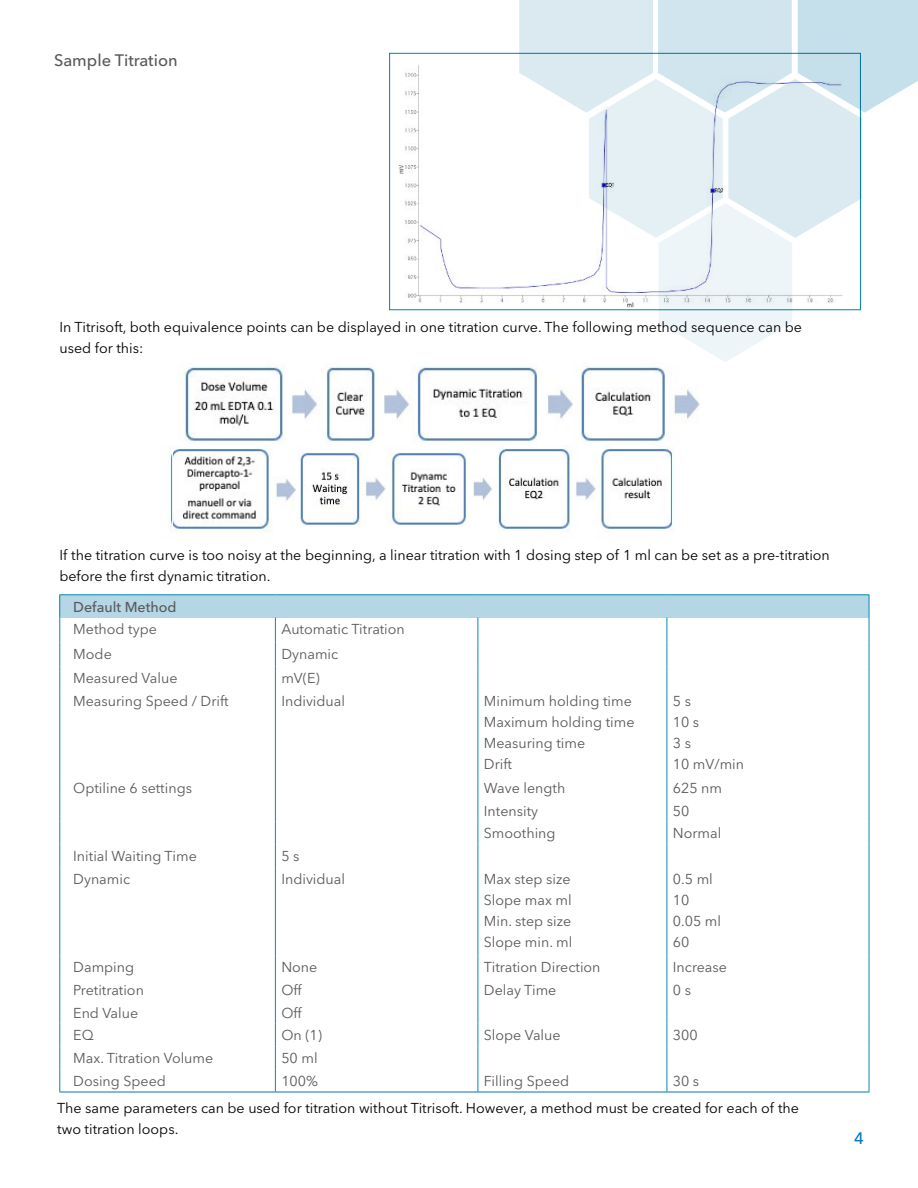
<style>
.page{position:relative;width:918px;height:1188px;background:#fff}
.page>*{position:absolute;margin:0;border:0;box-sizing:border-box;transform-origin:0 0}
.t1{font:500 16.5px "Avenir Next LT Pro";color:#58595b}
.t2{font:500 16.5px "Avenir Next LT Pro";color:#0077be}
.t3{font:14.25px "Avenir Next LT Pro";color:#58595b}
.t4{font:14.25px/20.7px "Avenir Next LT Pro";color:#000}
.t5{font:500 14.25px "Avenir Next LT Pro";color:#58595b}
</style>
<div class="page">
<img style="left:399px;top:64px;width:120px;height:239px">
<svg style="left:519px;top:0;width:399px;height:362px"></svg>
<img style="left:178px;top:365px;width:522px;height:78px">
<img style="left:169px;top:445px;width:506px;height:86px">
<div style="left:60px;top:595px;width:809px;height:23px;background:#b4d6e5"></div>
<hr style="left:59px;top:594px;width:216px;height:1px;background:#008ab1">
<hr style="left:275px;top:594px;width:203px;height:1px;background:#008ab1">
<hr style="left:478px;top:594px;width:189px;height:1px;background:#008ab1">
<hr style="left:667px;top:594px;width:202px;height:1px;background:#008ab1">
<svg style="left:59px;top:595px;width:1px;height:94px"></svg>
<svg style="left:869px;top:595px;width:1px;height:94px"></svg>
<hr style="left:59px;top:689px;width:1px;height:87px;background:#008ab1">
<hr style="left:869px;top:689px;width:1px;height:87px;background:#008ab1">
<svg style="left:59px;top:776px;width:1px;height:91px"></svg>
<svg style="left:869px;top:776px;width:1px;height:91px"></svg>
<hr style="left:59px;top:867px;width:1px;height:88px;background:#008ab1">
<hr style="left:869px;top:867px;width:1px;height:88px;background:#008ab1">
<svg style="left:275px;top:618px;width:1px;height:71px"></svg>
<svg style="left:478px;top:618px;width:1px;height:71px"></svg>
<svg style="left:667px;top:618px;width:1px;height:71px"></svg>
<hr style="left:275px;top:689px;width:1px;height:87px;background:#008ab1">
<hr style="left:478px;top:689px;width:1px;height:87px;background:#008ab1">
<hr style="left:667px;top:689px;width:1px;height:87px;background:#008ab1">
<svg style="left:275px;top:776px;width:1px;height:91px"></svg>
<svg style="left:478px;top:776px;width:1px;height:91px"></svg>
<svg style="left:667px;top:776px;width:1px;height:91px"></svg>
<hr style="left:275px;top:867px;width:1px;height:88px;background:#008ab1">
<hr style="left:478px;top:867px;width:1px;height:88px;background:#008ab1">
<hr style="left:667px;top:867px;width:1px;height:88px;background:#008ab1">
<svg style="left:275px;top:955px;width:1px;height:137px"></svg>
<svg style="left:478px;top:955px;width:1px;height:137px"></svg>
<svg style="left:667px;top:955px;width:1px;height:137px"></svg>
<svg style="left:59px;top:955px;width:1px;height:137px"></svg>
<svg style="left:869px;top:955px;width:1px;height:137px"></svg>
<hr style="left:59px;top:1092px;width:216px;height:1px;background:#0077be">
<hr style="left:275px;top:1092px;width:203px;height:1px;background:#0077be">
<hr style="left:478px;top:1092px;width:189px;height:1px;background:#0077be">
<hr style="left:667px;top:1092px;width:202px;height:1px;background:#0077be">
<p class="t1" style="left:54px;top:51px;width:125px">Sample Titration</p>
<p class="t4" style="left:59px;top:317px;width:744px">In Titrisoft, both equivalence points can be displayed in one titration curve. The following method sequence can be used for this:</p>
<p class="t4" style="left:59px;top:545px;width:772px">If the titration curve is too noisy at the beginning, a linear titration with 1 dosing step of 1 ml can be set as a pre-titration before the first dynamic titration.</p>
<p class="t5" style="left:73px;top:598px;width:105px">Default Method</p>
<p class="t3" style="left:73px;top:621px;width:85px">Method type</p>
<p class="t3" style="left:281px;top:621px;width:125px">Automatic Titration</p>
<p class="t3" style="left:73px;top:646px;width:40px">Mode</p>
<p class="t3" style="left:281px;top:646px;width:58px">Dynamic</p>
<p class="t3" style="left:73px;top:670px;width:106px">Measured Value</p>
<p class="t3" style="left:281px;top:670px;width:40px">mV(E)</p>
<p class="t3" style="left:73px;top:692px;width:157px">Measuring Speed / Drift</p>
<p class="t3" style="left:281px;top:692px;width:65px">Individual</p>
<p class="t3" style="left:484px;top:692px;width:149px">Minimum holding time</p>
<p class="t3" style="left:484px;top:713px;width:152px">Maximum holding time</p>
<p class="t3" style="left:484px;top:734px;width:103px">Measuring time</p>
<p class="t3" style="left:484px;top:755px;width:30px">Drift</p>
<p class="t3" style="left:673px;top:692px;width:20px">5 s</p>
<p class="t3" style="left:673px;top:713px;width:28px">10 s</p>
<p class="t3" style="left:673px;top:734px;width:20px">3 s</p>
<p class="t3" style="left:673px;top:755px;width:73px">10 mV/min</p>
<p class="t3" style="left:73px;top:779px;width:120px">Optiline 6 settings</p>
<p class="t3" style="left:484px;top:779px;width:83px">Wave length</p>
<p class="t3" style="left:673px;top:779px;width:51px">625 nm</p>
<p class="t3" style="left:484px;top:802px;width:56px">Intensity</p>
<p class="t3" style="left:673px;top:802px;width:18px">50</p>
<p class="t3" style="left:484px;top:825px;width:73px">Smoothing</p>
<p class="t3" style="left:673px;top:825px;width:50px">Normal</p>
<p class="t3" style="left:73px;top:848px;width:125px">Initial Waiting Time</p>
<p class="t3" style="left:281px;top:848px;width:20px">5 s</p>
<p class="t3" style="left:73px;top:871px;width:58px">Dynamic</p>
<p class="t3" style="left:281px;top:871px;width:65px">Individual</p>
<p class="t3" style="left:484px;top:871px;width:88px">Max step size</p>
<p class="t3" style="left:484px;top:892px;width:89px">Slope max ml</p>
<p class="t3" style="left:484px;top:913px;width:89px">Min. step size</p>
<p class="t3" style="left:484px;top:934px;width:90px">Slope min. ml</p>
<p class="t3" style="left:673px;top:871px;width:41px">0.5 ml</p>
<p class="t3" style="left:673px;top:892px;width:18px">10</p>
<p class="t3" style="left:673px;top:913px;width:50px">0.05 ml</p>
<p class="t3" style="left:673px;top:934px;width:18px">60</p>
<p class="t3" style="left:73px;top:959px;width:62px">Damping</p>
<p class="t3" style="left:281px;top:959px;width:38px">None</p>
<p class="t3" style="left:484px;top:959px;width:118px">Titration Direction</p>
<p class="t3" style="left:673px;top:959px;width:56px">Increase</p>
<p class="t3" style="left:73px;top:981px;width:72px">Pretitration</p>
<p class="t3" style="left:281px;top:981px;width:22px">Off</p>
<p class="t3" style="left:484px;top:981px;width:74px">Delay Time</p>
<p class="t3" style="left:673px;top:981px;width:20px">0 s</p>
<p class="t3" style="left:73px;top:1004px;width:67px">End Value</p>
<p class="t3" style="left:281px;top:1004px;width:22px">Off</p>
<p class="t3" style="left:73px;top:1027px;width:22px">EQ</p>
<p class="t3" style="left:281px;top:1027px;width:42px">On (1)</p>
<p class="t3" style="left:484px;top:1027px;width:78px">Slope Value</p>
<p class="t3" style="left:673px;top:1027px;width:26px">300</p>
<p class="t3" style="left:73px;top:1050px;width:142px">Max. Titration Volume</p>
<p class="t3" style="left:281px;top:1050px;width:38px">50 ml</p>
<p class="t3" style="left:73px;top:1073px;width:94px">Dosing Speed</p>
<p class="t3" style="left:281px;top:1073px;width:38px">100%</p>
<p class="t3" style="left:484px;top:1073px;width:87px">Filling Speed</p>
<p class="t3" style="left:673px;top:1073px;width:28px">30 s</p>
<p class="t4" style="left:57px;top:1098px;width:743px">The same parameters can be used for titration without Titrisoft. However, a method must be created for each of the two titration loops.</p>
<p class="t2" style="left:854px;top:1129px;width:11px">4</p>
</div>
